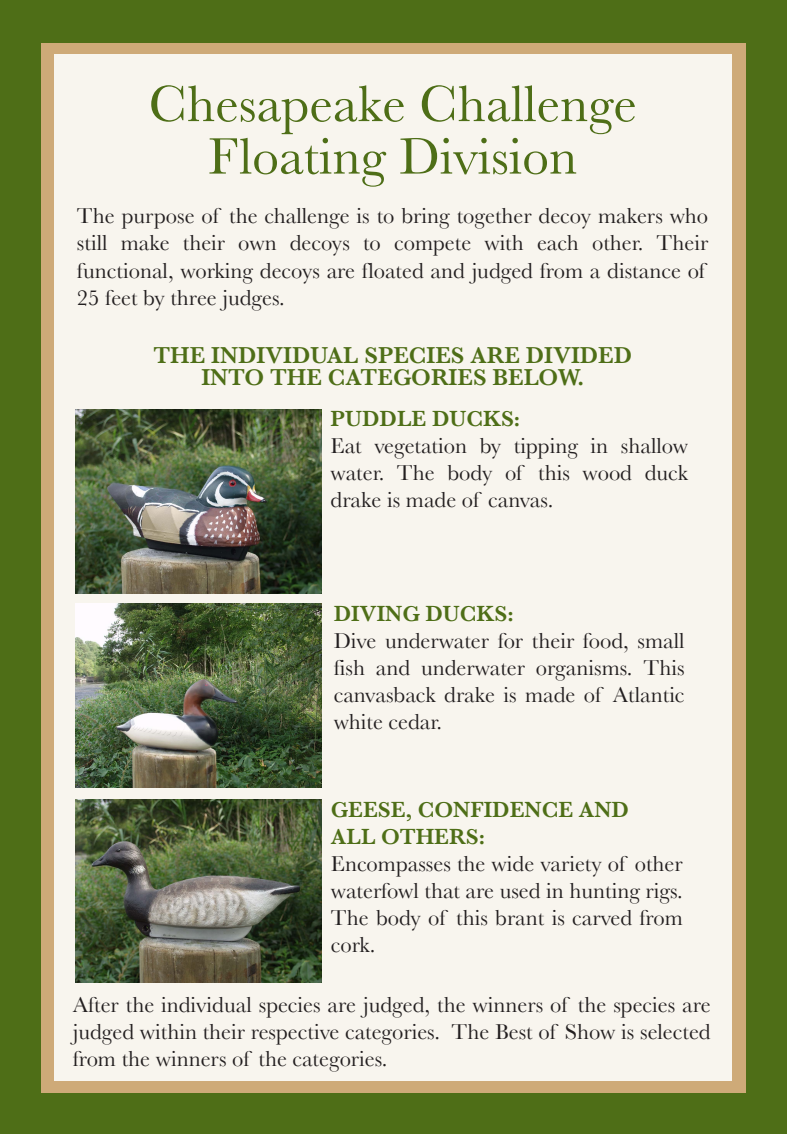
<style>
.page{position:relative;width:789px;height:1134px;background:#fff}
.page>*{position:absolute;margin:0;border:0;box-sizing:border-box;transform-origin:0 0}
.t1{font:53.24px/52.5px "Baskerville";color:#4e6e17;text-align:center}
.t2{font:600 23.6px/22.5px "Baskerville";color:#4e6e17;text-align:center}
.t3{font:22.48px/27px "Baskerville";color:#231f20;text-align:justify}
.t4{font:600 22.48px/27px "Baskerville";color:#4e6e17}
</style>
<div class="page">
<div style="left:0;top:0;width:785px;height:1134px;background:#4e6e17"></div>
<div style="left:41px;top:43px;width:704px;height:1050px;background:#ceaa78"></div>
<div style="left:54px;top:55px;width:677px;height:1026px;background:#f8f5ee"></div>
<img style="left:75px;top:409px;width:246px;height:184px">
<img style="left:75px;top:604px;width:246px;height:183px">
<img style="left:75px;top:799px;width:246px;height:184px">
<h1 class="t1" style="left:148px;top:77px;width:489px">Chesapeake Challenge<br>Floating Division</h1>
<p class="t3" style="left:77px;top:202px;width:632px;line-height:27.2px;text-align:left">The purpose of the challenge is to bring together decoy makers who still make their own decoys to compete with each other. Their functional, working decoys are floated and judged from a distance of 25 feet by three judges.</p>
<p class="t2" style="left:153px;top:344px;width:480px">THE INDIVIDUAL SPECIES ARE DIVIDED<br>INTO THE CATEGORIES BELOW.</p>
<p class="t4" style="left:330px;top:405px;width:191px">PUDDLE DUCKS:</p>
<p class="t3" style="left:330px;top:432px;width:359px">Eat vegetation by tipping in shallow water. The body of this wood duck drake is made of canvas.</p>
<p class="t4" style="left:333px;top:600px;width:181px">DIVING DUCKS:</p>
<p class="t3" style="left:333px;top:627px;width:352px">Dive underwater for their food, small fish and underwater organisms. This canvasback drake is made of Atlantic white cedar.</p>
<p class="t4" style="left:331px;top:796px;width:299px">GEESE, CONFIDENCE AND<br>ALL OTHERS:</p>
<p class="t3" style="left:331px;top:850px;width:353px">Encompasses the wide variety of other waterfowl that are used in hunting rigs.<br>The body of this brant is carved from cork.</p>
<p class="t3" style="left:73px;top:991px;width:639px">After the individual species are judged, the winners of the species are judged within their respective categories. The Best of Show is selected from the winners of the categories.</p>
</div>
